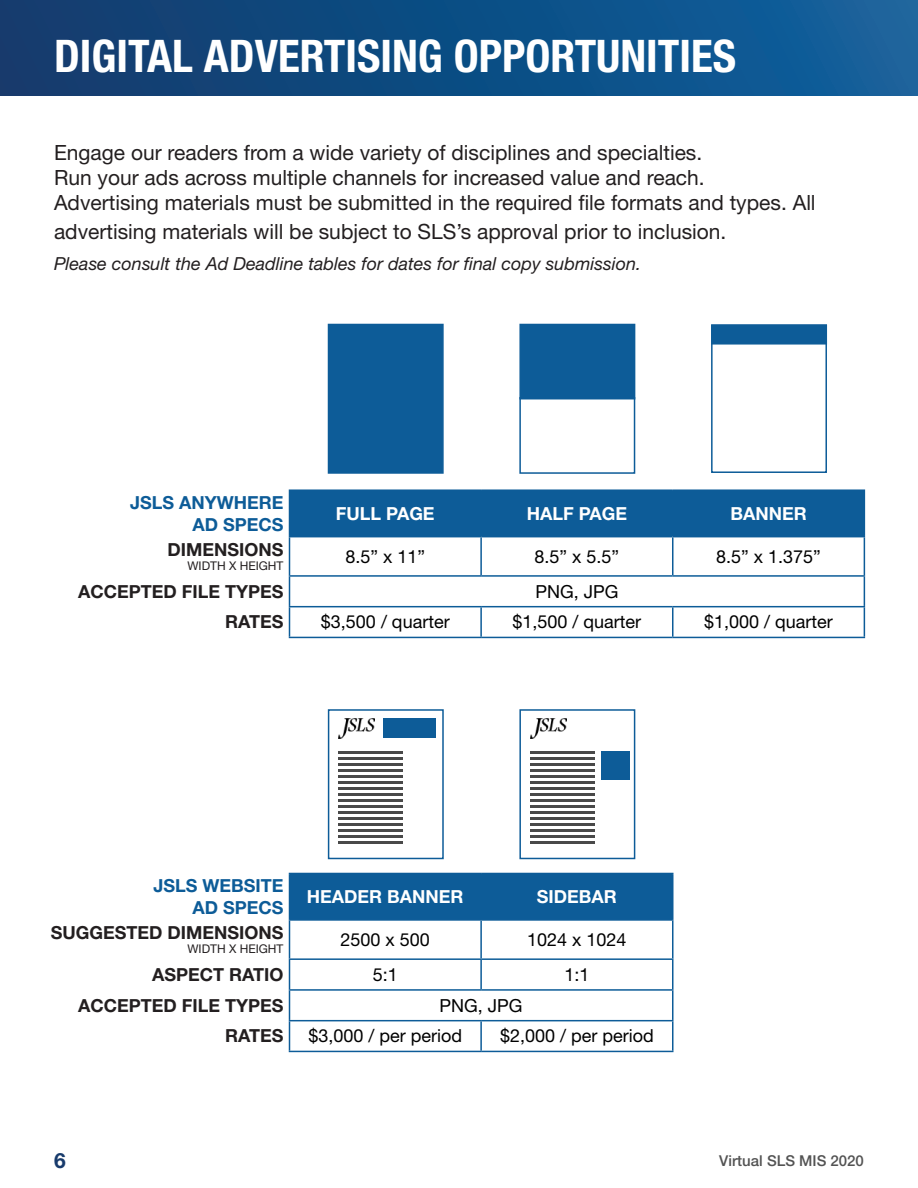
<style>
.page{position:relative;width:918px;height:1188px;background:#fff}
.page>*{position:absolute;margin:0;border:0;box-sizing:border-box;transform-origin:0 0}
.t1{font:700 condensed 45px "Helvetica Neue LT Std";color:#fff}
.t2{font:21px/25.2px "Helvetica Neue LT Std";color:#231f20}
.t3{font:700 21px "Helvetica Neue LT Std";color:#183b6c}
.t4{font:18px "Helvetica Neue LT Std";color:#000}
.t5{font:700 18px "Helvetica Neue LT Std";color:#231f20}
.t6{font:italic 18px "Helvetica Neue LT Std";color:#231f20}
.t7{font:700 18px "Helvetica Neue LT Std";color:#fff}
.t8{font:700 18px/21.6px "Helvetica Neue LT Std";color:#0d5c98;text-align:right}
.t9{font:500 15px "Helvetica Neue LT Std";color:#535353}
.t10{font:12px "Helvetica Neue LT Std";color:#231f20}
</style>
<div class="page">
<div style="left:0;top:0;width:918px;height:1188px;background:linear-gradient(to right,#153e6e,#15649f)"></div>
<div style="left:0;top:1121px;width:918px;height:67px;background:#fff"></div>
<div style="left:0;top:97px;width:918px;height:1037px;background:#fff"></div>
<div style="left:519px;top:324px;width:116px;height:75px;background:#0d5c98"></div>
<div style="left:290px;top:491px;width:574px;height:45px;background:#0d5c98"></div>
<hr style="left:289px;top:489px;width:192px;height:2px;background:#0d5c98">
<hr style="left:481px;top:489px;width:192px;height:2px;background:#0d5c98">
<hr style="left:480px;top:491px;width:2px;height:45px;background:#0d5c98">
<hr style="left:673px;top:489px;width:192px;height:2px;background:#0d5c98">
<hr style="left:672px;top:491px;width:2px;height:45px;background:#0d5c98">
<hr style="left:864px;top:491px;width:1px;height:45px;background:#0d5c98">
<hr style="left:289px;top:536px;width:192px;height:1px;background:#0d5c98">
<hr style="left:481px;top:536px;width:192px;height:1px;background:#0d5c98">
<hr style="left:480px;top:537px;width:2px;height:38px;background:#0d5c98">
<hr style="left:673px;top:536px;width:192px;height:1px;background:#0d5c98">
<hr style="left:672px;top:537px;width:2px;height:38px;background:#0d5c98">
<hr style="left:864px;top:537px;width:1px;height:38px;background:#0d5c98">
<hr style="left:289px;top:575px;width:192px;height:2px;background:#0d5c98">
<hr style="left:481px;top:575px;width:192px;height:2px;background:#0d5c98">
<hr style="left:673px;top:575px;width:192px;height:2px;background:#0d5c98">
<svg style="left:864px;top:577px;width:1px;height:29px"></svg>
<hr style="left:289px;top:606px;width:192px;height:1px;background:#0d5c98">
<hr style="left:481px;top:606px;width:192px;height:1px;background:#0d5c98">
<hr style="left:480px;top:607px;width:2px;height:30px;background:#0d5c98">
<hr style="left:673px;top:606px;width:192px;height:1px;background:#0d5c98">
<hr style="left:672px;top:607px;width:2px;height:30px;background:#0d5c98">
<hr style="left:864px;top:607px;width:1px;height:30px;background:#0d5c98">
<hr style="left:289px;top:637px;width:192px;height:1px;background:#0d5c98">
<hr style="left:481px;top:637px;width:192px;height:1px;background:#0d5c98">
<hr style="left:673px;top:637px;width:192px;height:1px;background:#0d5c98">
<hr style="left:289px;top:491px;width:1px;height:45px;background:#0d5c98">
<hr style="left:289px;top:537px;width:1px;height:38px;background:#0d5c98">
<svg style="left:289px;top:577px;width:1px;height:29px"></svg>
<hr style="left:289px;top:607px;width:1px;height:30px;background:#0d5c98">
<div style="left:328px;top:324px;width:116px;height:150px;background:#0d5c98;border:2px solid #0d5c98"></div>
<div style="left:519px;top:397px;width:116px;height:77px;border:2px solid #0d5c98"></div>
<div style="left:711px;top:324px;width:116px;height:21px;background:#0d5c98;border:2px solid #0d5c98"></div>
<div style="left:711px;top:324px;width:116px;height:149px;border:2px solid #0d5c98"></div>
<div style="left:383px;top:718px;width:53px;height:20px;background:#0d5c98"></div>
<hr style="left:338px;top:751px;width:65px;height:3px;background:#494949">
<hr style="left:338px;top:757px;width:65px;height:3px;background:#494949">
<hr style="left:338px;top:763px;width:65px;height:3px;background:#494949">
<hr style="left:338px;top:769px;width:65px;height:3px;background:#494949">
<hr style="left:338px;top:775px;width:65px;height:3px;background:#494949">
<hr style="left:338px;top:781px;width:65px;height:3px;background:#494949">
<hr style="left:338px;top:787px;width:65px;height:3px;background:#494949">
<hr style="left:338px;top:793px;width:65px;height:3px;background:#494949">
<hr style="left:338px;top:799px;width:65px;height:3px;background:#494949">
<hr style="left:338px;top:805px;width:65px;height:3px;background:#494949">
<hr style="left:338px;top:811px;width:65px;height:3px;background:#494949">
<hr style="left:338px;top:817px;width:65px;height:3px;background:#494949">
<hr style="left:338px;top:823px;width:65px;height:3px;background:#494949">
<hr style="left:338px;top:829px;width:65px;height:3px;background:#494949">
<hr style="left:338px;top:835px;width:65px;height:3px;background:#494949">
<hr style="left:338px;top:841px;width:65px;height:3px;background:#494949">
<img style="left:338px;top:718px;width:37px;height:20px">
<div style="left:290px;top:874px;width:382px;height:45px;background:#0d5c98"></div>
<hr style="left:289px;top:873px;width:192px;height:1px;background:#0d5c98">
<hr style="left:289px;top:874px;width:1px;height:45px;background:#0d5c98">
<hr style="left:481px;top:873px;width:193px;height:1px;background:#0d5c98">
<hr style="left:480px;top:874px;width:2px;height:45px;background:#0d5c98">
<hr style="left:672px;top:874px;width:2px;height:45px;background:#0d5c98">
<hr style="left:289px;top:919px;width:192px;height:2px;background:#0d5c98">
<hr style="left:289px;top:921px;width:1px;height:37px;background:#0d5c98">
<hr style="left:481px;top:919px;width:193px;height:2px;background:#0d5c98">
<hr style="left:480px;top:921px;width:2px;height:37px;background:#0d5c98">
<hr style="left:672px;top:921px;width:2px;height:37px;background:#0d5c98">
<hr style="left:289px;top:958px;width:192px;height:2px;background:#0d5c98">
<hr style="left:481px;top:958px;width:193px;height:2px;background:#0d5c98">
<hr style="left:480px;top:960px;width:2px;height:29px;background:#0d5c98">
<hr style="left:672px;top:960px;width:2px;height:29px;background:#0d5c98">
<hr style="left:289px;top:989px;width:192px;height:2px;background:#0d5c98">
<svg style="left:289px;top:960px;width:1px;height:60px"></svg>
<hr style="left:481px;top:989px;width:193px;height:2px;background:#0d5c98">
<hr style="left:672px;top:991px;width:2px;height:29px;background:#0d5c98">
<hr style="left:289px;top:1020px;width:192px;height:1px;background:#0d5c98">
<hr style="left:289px;top:1021px;width:1px;height:30px;background:#0d5c98">
<hr style="left:481px;top:1020px;width:193px;height:1px;background:#0d5c98">
<hr style="left:480px;top:1021px;width:2px;height:30px;background:#0d5c98">
<hr style="left:672px;top:1021px;width:2px;height:30px;background:#0d5c98">
<hr style="left:289px;top:1051px;width:192px;height:1px;background:#0d5c98">
<hr style="left:481px;top:1051px;width:193px;height:1px;background:#0d5c98">
<div style="left:328px;top:709px;width:116px;height:150px;border:2px solid #0d5c98"></div>
<div style="left:519px;top:709px;width:116px;height:150px;border:2px solid #0d5c98"></div>
<div style="left:601px;top:751px;width:28px;height:29px;background:#0d5c98"></div>
<hr style="left:530px;top:751px;width:65px;height:3px;background:#494949">
<hr style="left:530px;top:757px;width:65px;height:3px;background:#494949">
<hr style="left:530px;top:763px;width:65px;height:3px;background:#494949">
<hr style="left:530px;top:769px;width:65px;height:3px;background:#494949">
<hr style="left:530px;top:775px;width:65px;height:3px;background:#494949">
<hr style="left:530px;top:781px;width:65px;height:3px;background:#494949">
<hr style="left:530px;top:787px;width:65px;height:3px;background:#494949">
<hr style="left:530px;top:793px;width:65px;height:3px;background:#494949">
<hr style="left:530px;top:799px;width:65px;height:3px;background:#494949">
<hr style="left:530px;top:805px;width:65px;height:3px;background:#494949">
<hr style="left:530px;top:811px;width:65px;height:3px;background:#494949">
<hr style="left:530px;top:817px;width:65px;height:3px;background:#494949">
<hr style="left:530px;top:823px;width:65px;height:3px;background:#494949">
<hr style="left:530px;top:829px;width:65px;height:3px;background:#494949">
<hr style="left:530px;top:835px;width:65px;height:3px;background:#494949">
<hr style="left:530px;top:841px;width:65px;height:3px;background:#494949">
<img style="left:530px;top:718px;width:37px;height:20px">
<h1 class="t1" style="left:54px;top:29px;width:684px">DIGITAL ADVERTISING OPPORTUNITIES</h1>
<p class="t2" style="left:54px;top:140px;width:763px">Engage our readers from a wide variety of disciplines and specialties.<br>Run your ads across multiple channels for increased value and reach.<br>Advertising materials must be submitted in the required file formats and types. All</p>
<p class="t2" style="left:54px;top:219px;width:674px">advertising materials will be subject to SLS’s approval prior to inclusion.</p>
<p class="t6" style="left:54px;top:253px;width:589px">Please consult the Ad Deadline tables for dates for final copy submission.</p>
<p class="t8" style="left:130px;top:491px;width:155px">JSLS ANYWHERE<br>AD SPECS</p>
<p class="t7" style="left:336px;top:502px;width:100px">FULL PAGE</p>
<p class="t7" style="left:527px;top:502px;width:102px">HALF PAGE</p>
<p class="t7" style="left:730px;top:502px;width:78px">BANNER</p>
<p class="t5" style="left:168px;top:538px;width:117px">DIMENSIONS</p>
<p class="t10" style="left:188px;top:559px;width:97px">WIDTH X HEIGHT</p>
<p class="t4" style="left:345px;top:546px;width:81px">8.5” x 11”</p>
<p class="t4" style="left:535px;top:546px;width:86px">8.5” x 5.5”</p>
<p class="t4" style="left:716px;top:546px;width:106px">8.5” x 1.375”</p>
<p class="t5" style="left:78px;top:580px;width:207px">ACCEPTED FILE TYPES</p>
<p class="t4" style="left:535px;top:581px;width:84px">PNG, JPG</p>
<p class="t5" style="left:225px;top:611px;width:60px">RATES</p>
<p class="t4" style="left:321px;top:611px;width:130px">$3,500 / quarter</p>
<p class="t4" style="left:513px;top:611px;width:130px">$1,500 / quarter</p>
<p class="t4" style="left:704px;top:611px;width:130px">$1,000 / quarter</p>
<p class="t8" style="left:153px;top:875px;width:132px">JSLS WEBSITE<br>AD SPECS</p>
<p class="t7" style="left:307px;top:886px;width:158px">HEADER BANNER</p>
<p class="t7" style="left:537px;top:886px;width:81px">SIDEBAR</p>
<p class="t5" style="left:51px;top:921px;width:234px">SUGGESTED DIMENSIONS</p>
<p class="t10" style="left:188px;top:942px;width:97px">WIDTH X HEIGHT</p>
<p class="t4" style="left:341px;top:929px;width:91px">2500 x 500</p>
<p class="t4" style="left:527px;top:929px;width:101px">1024 x 1024</p>
<p class="t5" style="left:152px;top:963px;width:133px">ASPECT RATIO</p>
<p class="t4" style="left:373px;top:964px;width:27px">5:1</p>
<p class="t4" style="left:564px;top:964px;width:27px">1:1</p>
<p class="t5" style="left:78px;top:994px;width:207px">ACCEPTED FILE TYPES</p>
<p class="t4" style="left:440px;top:995px;width:84px">PNG, JPG</p>
<p class="t5" style="left:225px;top:1025px;width:60px">RATES</p>
<p class="t4" style="left:308px;top:1025px;width:155px">$3,000 / per period</p>
<p class="t4" style="left:500px;top:1025px;width:155px">$2,000 / per period</p>
<p class="t3" style="left:54px;top:1148px;width:13px">6</p>
<p class="t9" style="left:719px;top:1152px;width:146px">Virtual SLS MIS 2020</p>
</div>
